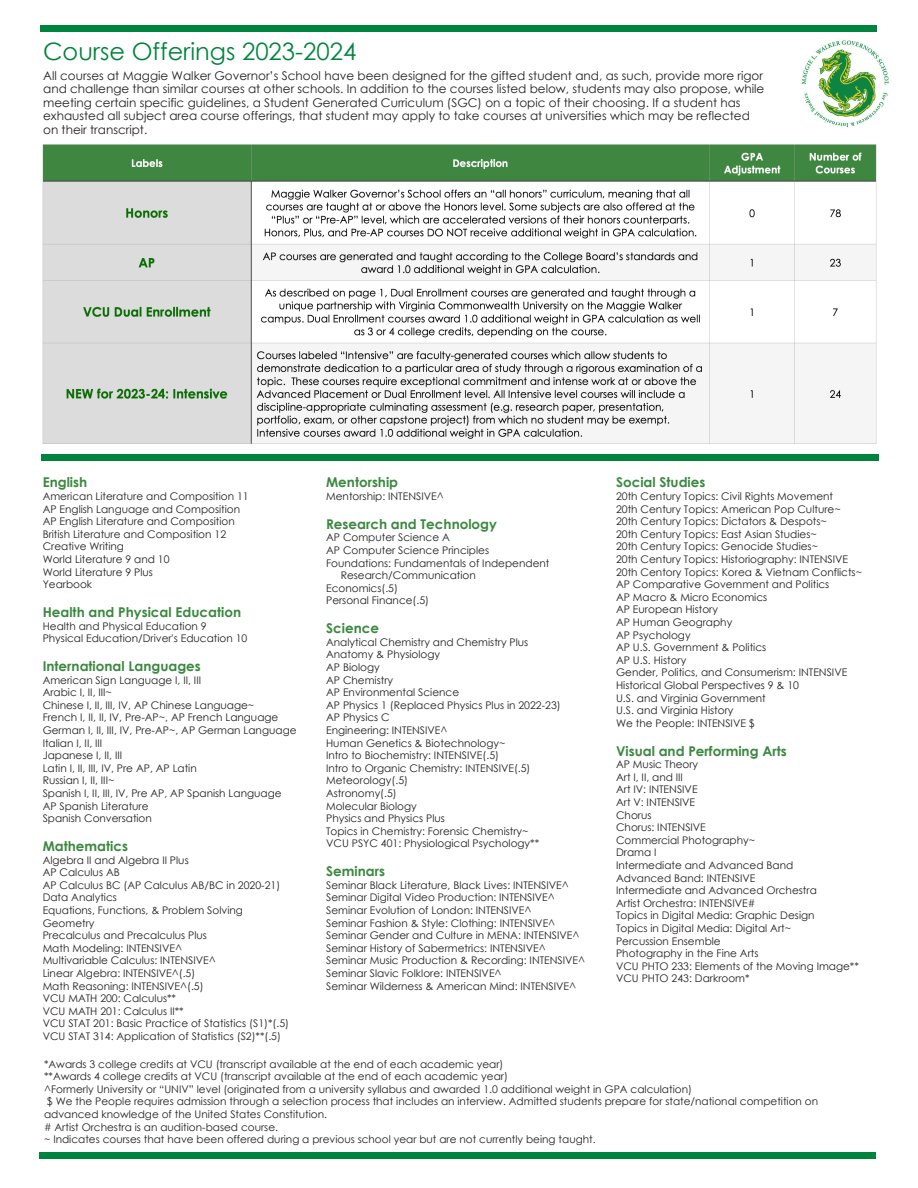
<style>
.page{position:relative;width:918px;height:1188px;background:#fff}
.page>*{position:absolute;margin:0;border:0;box-sizing:border-box;transform-origin:0 0}
.t1{font:24px "Century Gothic";color:#00843d}
.t2{font:700 13.5px "Century Gothic";color:#3b8840}
.t3{font:12px/13.5px "Century Gothic";color:#231f20}
.t4{font:10.5px/12.6px "Century Gothic";color:#231f20}
</style>
<div class="page">
<div style="left:40px;top:26px;width:838px;height:6px;background:#00843d"></div>
<div style="left:39px;top:1152px;width:837px;height:7px;background:#00843d"></div>
<img style="left:801px;top:40px;width:88px;height:88px">
<div style="left:42px;top:454px;width:837px;height:7px;background:#00843d"></div>
<img style="left:42px;top:144px;width:835px;height:300px">
<h1 class="t1" style="left:43px;top:36px;width:315px">Course Offerings 2023-2024</h1>
<p class="t3" style="left:43px;top:68px;width:723px">All courses at Maggie Walker Governor’s School have been designed for the gifted student and, as such, provide more rigor and challenge than similar courses at other schools. In addition to the courses listed below, students may also propose, while meeting certain specific guidelines, a Student Generated Curriculum (SGC) on a topic of their choosing. If a student has exhausted all subject area course offerings, that student may apply to take courses at universities which may be reflected on their transcript.</p>
<p class="t2" style="left:43px;top:474px;width:46px">English</p>
<p class="t4" style="left:43px;top:490px;width:208px">American Literature and Composition 11<br>AP English Language and Composition<br>AP English Literature and Composition<br>British Literature and Composition 12<br>Creative Writing<br>World Literature 9 and 10<br>World Literature 9 Plus<br>Yearbook</p>
<p class="t2" style="left:43px;top:603px;width:200px">Health and Physical Education</p>
<p class="t4" style="left:43px;top:619px;width:206px">Health and Physical Education 9<br>Physical Education/Driver's Education 10</p>
<p class="t2" style="left:43px;top:657px;width:160px">International Languages</p>
<p class="t4" style="left:43px;top:673px;width:255px">American Sign Language I, II, III<br>Arabic I, II, III~<br>Chinese I, II, III, IV, AP Chinese Language~<br>French I, II, II, IV, Pre-AP~, AP French Language<br>German I, II, III, IV, Pre-AP~, AP German Language<br>Italian I, II, III<br>Japanese I, II, III<br>Latin I, II, III, IV, Pre AP, AP Latin<br>Russian I, II, III~<br>Spanish I, II, III, IV, Pre AP, AP Spanish Language<br>AP Spanish Literature<br>Spanish Conversation</p>
<p class="t2" style="left:43px;top:837px;width:87px">Mathematics</p>
<p class="t4" style="left:43px;top:853px;width:248px">Algebra II and Algebra II Plus<br>AP Calculus AB<br>AP Calculus BC (AP Calculus AB/BC in 2020-21)<br>Data Analytics<br>Equations, Functions, &amp; Problem Solving<br>Geometry<br>Precalculus and Precalculus Plus<br>Math Modeling: INTENSIVE^<br>Multivariable Calculus: INTENSIVE^<br>Linear Algebra: INTENSIVE^(.5)<br>Math Reasoning: INTENSIVE^(.5)<br>VCU MATH 200: Calculus**<br>VCU MATH 201: Calculus II**<br>VCU STAT 201: Basic Practice of Statistics (S1)*(.5)<br>VCU STAT 314: Application of Statistics (S2)**(.5)</p>
<p class="t2" style="left:326px;top:474px;width:74px">Mentorship</p>
<p class="t4" style="left:326px;top:490px;width:119px">Mentorship: INTENSIVE^</p>
<p class="t2" style="left:326px;top:515px;width:172px">Research and Technology</p>
<p class="t4" style="left:326px;top:531px;width:125px">AP Computer Science A</p>
<p class="t4" style="left:326px;top:544px;width:164px">AP Computer Science Principles</p>
<p class="t4" style="left:326px;top:556px;width:225px">Foundations: Fundamentals of Independent</p>
<p class="t4" style="left:341px;top:569px;width:137px">Research/Communication</p>
<p class="t4" style="left:326px;top:581px;width:73px">Economics(.5)</p>
<p class="t4" style="left:326px;top:594px;width:105px">Personal Finance(.5)</p>
<p class="t2" style="left:326px;top:620px;width:54px">Science</p>
<p class="t4" style="left:326px;top:635px;width:236px">Analytical Chemistry and Chemistry Plus<br>Anatomy &amp; Physiology<br>AP Biology<br>AP Chemistry<br>AP Environmental Science<br>AP Physics 1 (Replaced Physics Plus in 2022-23)<br>AP Physics C<br>Engineering: INTENSIVE^<br>Human Genetics &amp; Biotechnology~<br>Intro to Biochemistry: INTENSIVE(.5)<br>Intro to Organic Chemistry: INTENSIVE(.5)<br>Meteorology(.5)<br>Astronomy(.5)<br>Molecular Biology<br>Physics and Physics Plus<br>Topics in Chemistry: Forensic Chemistry~<br>VCU PSYC 401: Physiological Psychology**</p>
<p class="t2" style="left:326px;top:863px;width:60px">Seminars</p>
<p class="t4" style="left:326px;top:878px;width:261px">Seminar Black Literature, Black Lives: INTENSIVE^ Seminar Digital Video Production: INTENSIVE^ Seminar Evolution of London: INTENSIVE^<br>Seminar Fashion &amp; Style: Clothing: INTENSIVE^ Seminar Gender and Culture in MENA: INTENSIVE^ Seminar History of Sabermetrics: INTENSIVE^ Seminar Music Production &amp; Recording: INTENSIVE^ Seminar Slavic Folklore: INTENSIVE^<br>Seminar Wilderness &amp; American Mind: INTENSIVE^</p>
<p class="t2" style="left:616px;top:474px;width:91px">Social Studies</p>
<p class="t4" style="left:616px;top:490px;width:247px">20th Century Topics: Civil Rights Movement<br>20th Century Topics: American Pop Culture~ 20th Century Topics: Dictators &amp; Despots~<br>20th Century Topics: East Asian Studies~<br>20th Century Topics: Genocide Studies~<br>20th Century Topics: Historiography: INTENSIVE 20th Centory Topics: Korea &amp; Vietnam Conflicts~ AP Comparative Government and Politics<br>AP Macro &amp; Micro Economics<br>AP European History<br>AP Human Geography<br>AP Psychology<br>AP U.S. Government &amp; Politics<br>AP U.S. History<br>Gender, Politics, and Consumerism: INTENSIVE Historical Global Perspectives 9 &amp; 10<br>U.S. and Virginia Government<br>U.S. and Virginia History<br>We the People: INTENSIVE $</p>
<p class="t2" style="left:616px;top:742px;width:172px">Visual and Performing Arts</p>
<p class="t4" style="left:616px;top:758px;width:244px">AP Music Theory<br>Art I, II, and III<br>Art IV: INTENSIVE<br>Art V: INTENSIVE<br>Chorus<br>Chorus: INTENSIVE<br>Commercial Photography~<br>Drama I<br>Intermediate and Advanced Band<br>Advanced Band: INTENSIVE<br>Intermediate and Advanced Orchestra<br>Artist Orchestra: INTENSIVE#<br>Topics in Digital Media: Graphic Design<br>Topics in Digital Media: Digital Art~<br>Percussion Ensemble<br>Photography in the Fine Arts<br>VCU PHTO 233: Elements of the Moving Image**<br>VCU PHTO 243: Darkroom*</p>
<p class="t4" style="left:44px;top:1057px;width:776px">*Awards 3 college credits at VCU (transcript available at the end of each academic year)<br>**Awards 4 college credits at VCU (transcript available at the end of each academic year)<br>^Formerly University or “UNIV” level (originated from a university syllabus and awarded 1.0 additional weight in GPA calculation)<br>$ We the People requires admission through a selection process that includes an interview. Admitted students prepare for state/national competition on advanced knowledge of the United States Constitution.<br># Artist Orchestra is an audition-based course.<br>~ Indicates courses that have been offered during a previous school year but are not currently being taught.</p>
</div>
